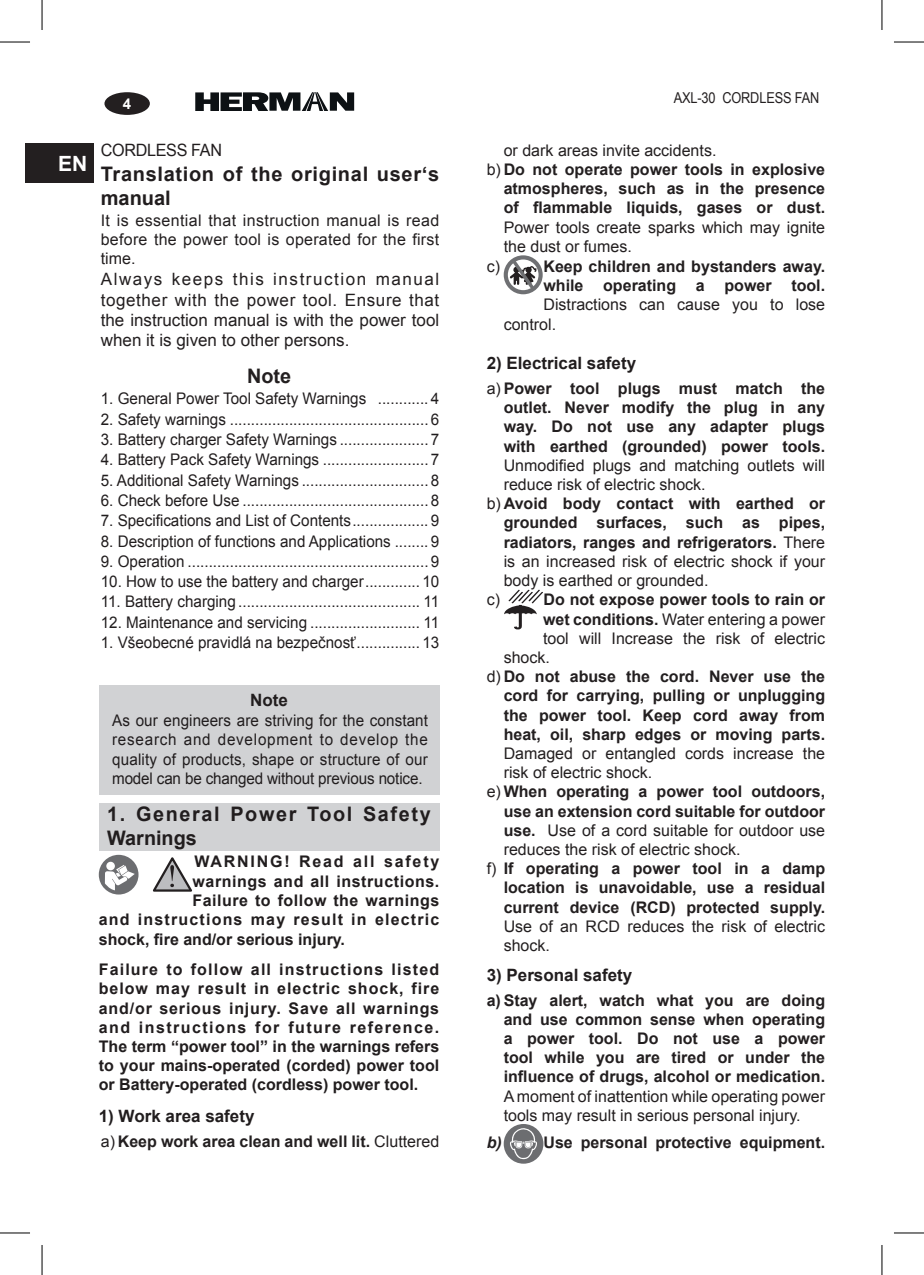
<style>
.page{position:relative;width:924px;height:1275px;background:#fff}
.page>*{position:absolute;margin:0;border:0;box-sizing:border-box;transform-origin:0 0}
.t1{font:700 21px "Arial";color:#fff}
.t2{font:700 20px/24px "Arial";letter-spacing:.035em;color:#211d1e}
.t3{font:700 20px/24px "Arial";letter-spacing:.085em;color:#211d1e}
.t4{font:700 20px "Arial";color:#231f20}
.t5{font:17px/20.4px "Arial";color:#231f20;text-align:justify}
.t6{font:700 17px "Arial";color:#211d1e}
.t7{font:17px "Arial";letter-spacing:-.02em;color:#211d1e;scale:.95 1}
.t8{font:700 16px/19.2px "Arial";color:#231f20;text-align:justify}
.t9{font:16px/19.2px "Arial";color:#231f20}
.t10{font:16px/19.2px "Arial";color:#211d1e;text-align:justify;scale:.95 1}
.t11{font:700 16px/19.2px "Arial";letter-spacing:.03em;color:#211d1e;text-align:justify}
.t12{font:700 16px "Arial";letter-spacing:.075em;color:#211d1e}
.t13{font:700 16px "Arial";color:#211d1e}
.t14{font:700 16px "Arial";letter-spacing:.11em;color:#211d1e}
.t15{font:italic 700 16px "Arial";color:#231f20}
.t16{font:15px "Arial";letter-spacing:-.01em;color:#231f20;scale:.85 1}
.t17{font:700 15px "Arial";color:#fff}
.s1{color:#231f20}
.s2{font-weight:400}
.s3{font-weight:700}
</style>
<div class="page">
<div style="left:104px;top:92px;width:46px;height:23px;background:#231f20;border-radius:50%"></div>
<svg style="left:195px;top:92px;width:159px;height:19px"></svg>
<div style="left:25px;top:143px;width:68px;height:40px;background:#231f20"></div>
<div style="left:99px;top:685px;width:340px;height:109px;background:#d1d2d4"></div>
<div style="left:99px;top:803px;width:340px;height:48px;background:#d1d2d4"></div>
<div style="left:99px;top:855px;width:39px;height:39px;background:#6c6d70;border-radius:50%"></div>
<svg style="left:106px;top:861px;width:9px;height:9px"></svg>
<svg style="left:105px;top:864px;width:30px;height:26px"></svg>
<svg style="left:153px;top:857px;width:39px;height:35px"></svg>
<svg style="left:503px;top:255px;width:39px;height:39px"></svg>
<svg style="left:504px;top:590px;width:39px;height:39px"></svg>
<svg style="left:503px;top:1124px;width:40px;height:39px"></svg>
<hr style="left:0;top:42px;width:30px;height:1px;background:#000">
<hr style="left:893px;top:42px;width:30px;height:1px;background:#000">
<hr style="left:0;top:1232px;width:30px;height:1px;background:#000">
<hr style="left:893px;top:1232px;width:30px;height:1px;background:#000">
<hr style="left:42px;top:0;width:1px;height:30px;background:#000">
<hr style="left:42px;top:1245px;width:1px;height:30px;background:#000">
<hr style="left:881px;top:0;width:1px;height:30px;background:#000">
<hr style="left:881px;top:1245px;width:1px;height:30px;background:#000">
<h1 class="t1" style="left:58px;top:149px;width:31px">EN</h1>
<p class="t17" style="left:123px;top:94px;width:10px">4</p>
<p class="t7" style="left:101px;top:139px;width:129px">CORDLESS FAN</p>
<p class="t2" style="left:101px;top:162px;width:340px">Translation of the original user‘s manual</p>
<p class="t9" style="left:101px;top:211px;width:340px;text-align:justify">It is essential that instruction manual is read before the power tool is operated for the first time.</p>
<p class="t5" style="left:101px;top:269px;width:340px">Always keeps this instruction manual together with the power tool. Ensure that the instruction manual is with the power tool when it is given to other persons.</p>
<p class="t4" style="left:247px;top:362px;width:45px">Note</p>
<p class="t10" style="left:101px;top:389px;width:281px">1. General Power Tool Safety Warnings</p>
<p class="t10" style="left:430px;top:389px;width:10px">4</p>
<p class="t10" style="left:101px;top:409px;width:133px">2. Safety warnings</p>
<p class="t10" style="left:430px;top:409px;width:10px">6</p>
<p class="t10" style="left:101px;top:430px;width:250px">3. Battery charger Safety Warnings</p>
<p class="t10" style="left:430px;top:430px;width:10px">7</p>
<p class="t10" style="left:101px;top:450px;width:231px">4. Battery Pack Safety Warnings</p>
<p class="t10" style="left:430px;top:450px;width:10px">7</p>
<p class="t10" style="left:101px;top:470px;width:210px">5. Additional Safety Warnings</p>
<p class="t10" style="left:430px;top:470px;width:10px">8</p>
<p class="t10" style="left:101px;top:491px;width:147px">6. Check before Use</p>
<p class="t10" style="left:430px;top:491px;width:10px">8</p>
<p class="t10" style="left:101px;top:511px;width:265px">7. Specifications and List of Contents</p>
<p class="t10" style="left:430px;top:511px;width:10px">9</p>
<p class="t10" style="left:101px;top:531px;width:307px">8. Description of functions and Applications</p>
<p class="t10" style="left:430px;top:531px;width:10px">9</p>
<p class="t10" style="left:101px;top:552px;width:90px">9. Operation</p>
<p class="t10" style="left:430px;top:552px;width:10px">9</p>
<p class="t10" style="left:101px;top:572px;width:278px">10. How to use the battery and charger</p>
<p class="t10" style="left:422px;top:572px;width:19px">10</p>
<p class="t10" style="left:101px;top:592px;width:143px">11. Battery charging</p>
<p class="t10" style="left:423px;top:592px;width:18px">11</p>
<p class="t10" style="left:101px;top:613px;width:218px">12. Maintenance and servicing</p>
<p class="t10" style="left:423px;top:613px;width:18px">11</p>
<p class="t10" style="left:101px;top:633px;width:270px">1. Všeobecné pravidlá na bezpečnosť</p>
<p class="t10" style="left:422px;top:633px;width:19px">13</p>
<p class="t6" style="left:250px;top:688px;width:39px">Note</p>
<p class="t10" style="left:112px;top:711px;width:334px">As our engineers are striving for the constant research and development to develop the quality of products, shape or structure of our model can be changed without previous notice.</p>
<p class="t3" style="left:107px;top:802px;width:325px"><span class="s1">1.</span> General Power Tool Safety<br>Warnings</p>
<p class="t14" style="left:194px;top:851px;width:246px">WARNING! Read all safety</p>
<p class="t11" style="left:192px;top:872px;width:248px">warnings and all instructions.</p>
<p class="t11" style="left:192px;top:891px;width:248px">Failure to follow the warnings</p>
<p class="t12" style="left:99px;top:909px;width:342px">and instructions may result in electric</p>
<p class="t13" style="left:99px;top:928px;width:247px">shock, fire and/or serious injury.</p>
<p class="t11" style="left:99px;top:960px;width:342px">Failure to follow all instructions listed below may result in electric shock, fire and/or serious injury. Save all warnings and instructions for future reference.<br>The term “power tool” in the warnings refers to your mains-operated (corded) power tool or Battery-operated (cordless) power tool.</p>
<p class="t6" style="left:99px;top:1104px;width:157px">1) Work area safety</p>
<p class="t8" style="left:101px;top:1132px;width:340px"><span class="s2">a)</span> Keep work area clean and well lit. <span class="s2">Cluttered</span></p>
<p class="t16" style="left:673px;top:88px;width:173px">AXL-30 CORDLESS FAN</p>
<p class="t9" style="left:503px;top:141px;width:214px">or dark areas invite accidents.</p>
<p class="t8" style="left:486px;top:160px;width:340px"><span class="s2">b)</span> Do not operate power tools in explosive</p>
<p class="t8" style="left:503px;top:179px;width:323px">atmospheres, such as in the presence</p>
<p class="t8" style="left:503px;top:199px;width:323px">of flammable liquids, gases or dust.</p>
<p class="t9" style="left:503px;top:217px;width:323px">Power tools create sparks which may ignite the dust or fumes.</p>
<p class="t9" style="left:486px;top:257px;width:15px">c)</p>
<p class="t8" style="left:543px;top:257px;width:283px">Keep children and bystanders away. while operating a power tool.</p>
<p class="t9" style="left:503px;top:295px;width:323px;text-indent:40px">Distractions can cause you to lose control.</p>
<p class="t6" style="left:486px;top:352px;width:151px">2) Electrical safety</p>
<p class="t8" style="left:503px;top:379px;width:323px;text-indent:-17px"><span class="s2">a)</span> Power tool plugs must match the outlet. Never modify the plug in any way. Do not use any adapter plugs with earthed (grounded) power tools.</p>
<p class="t9" style="left:503px;top:456px;width:323px">Unmodified plugs and matching outlets will</p>
<p class="t9" style="left:503px;top:475px;width:203px">reduce risk of electric shock.</p>
<p class="t8" style="left:486px;top:494px;width:340px"><span class="s2">b)</span> Avoid body contact with earthed or</p>
<p class="t8" style="left:503px;top:514px;width:323px">grounded surfaces, such as pipes,</p>
<p class="t8" style="left:503px;top:533px;width:323px">radiators, ranges and refrigerators. <span class="s2">There</span></p>
<p class="t9" style="left:503px;top:552px;width:323px">is an increased risk of electric shock if your</p>
<p class="t9" style="left:503px;top:571px;width:206px">body is earthed or grounded.</p>
<p class="t9" style="left:486px;top:590px;width:15px">c)</p>
<p class="t8" style="left:543px;top:590px;width:283px">Do not expose power tools to rain or</p>
<p class="t9" style="left:542px;top:609px;width:283px"><span class="s3">wet conditions.</span> Water entering a power</p>
<p class="t9" style="left:542px;top:628px;width:283px">tool will Increase the risk of electric</p>
<p class="t9" style="left:503px;top:648px;width:48px">shock.</p>
<p class="t8" style="left:486px;top:667px;width:340px"><span class="s2">d)</span> Do not abuse the cord. Never use the</p>
<p class="t8" style="left:503px;top:686px;width:323px">cord for carrying, pulling or unplugging</p>
<p class="t8" style="left:503px;top:706px;width:323px">the power tool. Keep cord away from</p>
<p class="t8" style="left:503px;top:725px;width:323px">heat, oil, sharp edges or moving parts.</p>
<p class="t9" style="left:503px;top:744px;width:323px">Damaged or entangled cords increase the</p>
<p class="t9" style="left:503px;top:763px;width:150px">risk of electric shock.</p>
<p class="t8" style="left:486px;top:782px;width:340px"><span class="s2">e)</span> When operating a power tool outdoors,</p>
<p class="t8" style="left:503px;top:802px;width:323px">use an extension cord suitable for outdoor</p>
<p class="t9" style="left:503px;top:820px;width:323px"><span class="s3">use.</span> Use of a cord suitable for outdoor use</p>
<p class="t9" style="left:503px;top:840px;width:238px">reduces the risk of electric shock.</p>
<p class="t8" style="left:486px;top:859px;width:340px"><span class="s2">f)</span> If operating a power tool in a damp</p>
<p class="t8" style="left:503px;top:878px;width:323px">location is unavoidable, use a residual</p>
<p class="t8" style="left:503px;top:898px;width:323px">current device (RCD) protected supply.</p>
<p class="t9" style="left:503px;top:916px;width:323px">Use of an RCD reduces the risk of electric shock.</p>
<p class="t6" style="left:486px;top:963px;width:147px">3) Personal safety</p>
<p class="t8" style="left:503px;top:990px;width:323px;text-indent:-17px">a) Stay alert, watch what you are doing and use common sense when operating a power tool. Do not use a power tool while you are tired or under the influence of drugs, alcohol or medication.</p>
<p class="t9" style="left:503px;top:1086px;width:323px">A moment of inattention while operating power tools may result in serious personal injury.</p>
<p class="t15" style="left:486px;top:1131px;width:17px">b)</p>
<p class="t8" style="left:543px;top:1133px;width:283px">Use personal protective equipment.</p>
</div>
